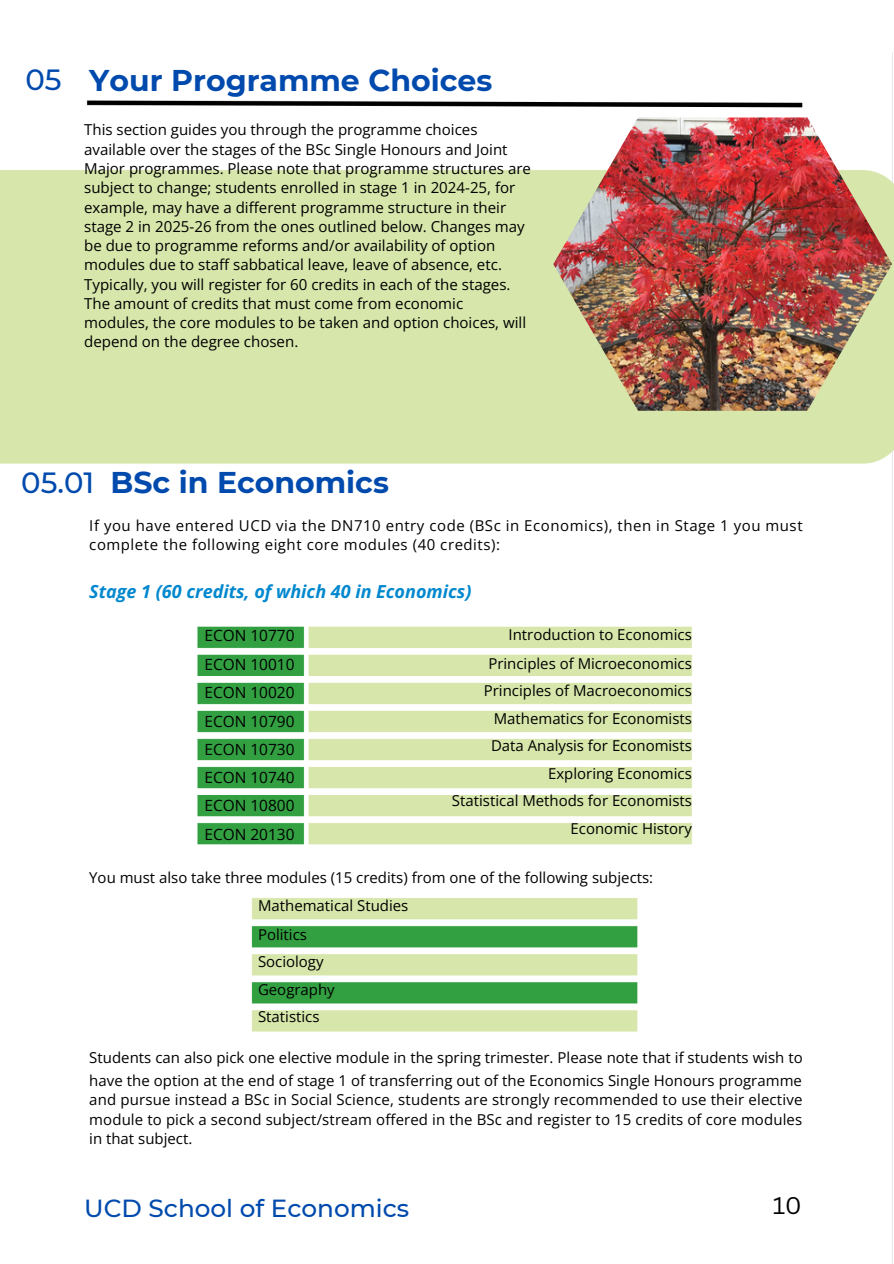
<style>
.page{position:relative;width:894px;height:1264px;background:#fff}
.page>*{position:absolute;margin:0;border:0;box-sizing:border-box;transform-origin:0 0}
.t1{font:700 30px "Montserrat";color:#004aad}
.t2{font:500 29.1px "Montserrat";color:#004aad}
.t3{font:500 24.75px "Montserrat";color:#004aad}
.t4{font:23.4px "Canva Sans";color:#000}
.t5{font:italic 700 18px "Open Sans";color:#0088ce}
.t6{font:15.45px/28.5px "Open Sans";color:#000;text-align:justify}
.t7{font:15px/19.2px "Open Sans";color:#000}
.t8{font:15px/19.2px "Open Sans";letter-spacing:.035em;color:#000}
</style>
<div class="page">
<img style="left:0;top:52px;width:893px;height:1211px">
<img style="left:553px;top:117px;width:338px;height:294px">
<p class="t2" style="left:25px;top:62px;width:38px">05</p>
<p class="t1" style="left:89px;top:62px;width:404px">Your Programme Choices</p>
<h1 class="t7" style="left:84px;top:120px;width:448px">This section guides you through the programme choices available over the stages of the BSc Single Honours and Joint Major programmes. Please note that programme structures are subject to change; students enrolled in stage 1 in 2024-25, for example, may have a different programme structure in their stage 2 in 2025-26 from the ones outlined below. Changes may be due to programme reforms and/or availability of option modules due to staff sabbatical leave, leave of absence, etc.<br>Typically, you will register for 60 credits in each of the stages.<br>The amount of credits that must come from economic modules, the core modules to be taken and option choices, will depend on the degree chosen.</h1>
<p class="t2" style="left:21px;top:464px;width:75px">05.01</p>
<p class="t1" style="left:110px;top:464px;width:280px">BSc in Economics</p>
<p class="t8" style="left:89px;top:516px;width:714px">If you have entered UCD via the DN710 entry code (BSc in Economics), then in Stage 1 you must complete the following eight core modules (40 credits):</p>
<p class="t5" style="left:89px;top:578px;width:383px">Stage 1 (60 credits, of which 40 in Economics)</p>
<p class="t6" style="left:204px;top:620px;width:91px">ECON 10770<br>ECON 10010<br>ECON 10020<br>ECON 10790<br>ECON 10730<br>ECON 10740<br>ECON 10800<br>ECON 20130</p>
<h1 class="t7" style="left:508px;top:625px;width:185px">Introduction to Economics</h1>
<h1 class="t7" style="left:488px;top:653px;width:205px">Principles of Microeconomics</h1>
<p class="t7" style="left:483px;top:680px;width:209px">Principles of Macroeconomics</p>
<h3 class="t7" style="left:493px;top:708px;width:200px">Mathematics for Economists</h3>
<h4 class="t7" style="left:491px;top:735px;width:202px">Data Analysis for Economists</h4>
<p class="t7" style="left:548px;top:763px;width:145px">Exploring Economics</p>
<p class="t7" style="left:452px;top:790px;width:241px">Statistical Methods for Economists</p>
<p class="t7" style="left:570px;top:818px;width:123px">Economic History</p>
<p class="t7" style="left:89px;top:867px;width:565px">You must also take three modules (15 credits) from one of the following subjects:</p>
<p class="t7" style="left:258px;top:896px;width:152px">Mathematical Studies</p>
<p class="t7" style="left:258px;top:924px;width:50px">Politics</p>
<p class="t7" style="left:258px;top:951px;width:67px">Sociology</p>
<p class="t7" style="left:258px;top:979px;width:78px">Geography</p>
<p class="t7" style="left:258px;top:1006px;width:63px">Statistics</p>
<p class="t7" style="left:89px;top:1047px;width:714px">Students can also pick one elective module in the spring trimester. Please note that if students wish to</p>
<p class="t7" style="left:89px;top:1070px;width:714px">have the option at the end of stage 1 of transferring out of the Economics Single Honours programme</p>
<p class="t7" style="left:89px;top:1089px;width:714px">and pursue instead a BSc in Social Science, students are strongly recommended to use their elective</p>
<p class="t7" style="left:89px;top:1109px;width:714px">module to pick a second subject/stream offered in the BSc and register to 15 credits of core modules</p>
<p class="t7" style="left:89px;top:1128px;width:104px">in that subject.</p>
<p class="t3" style="left:84px;top:1192px;width:326px">UCD School of Economics</p>
<h2 class="t4" style="left:772px;top:1188px;width:30px">10</h2>
</div>
